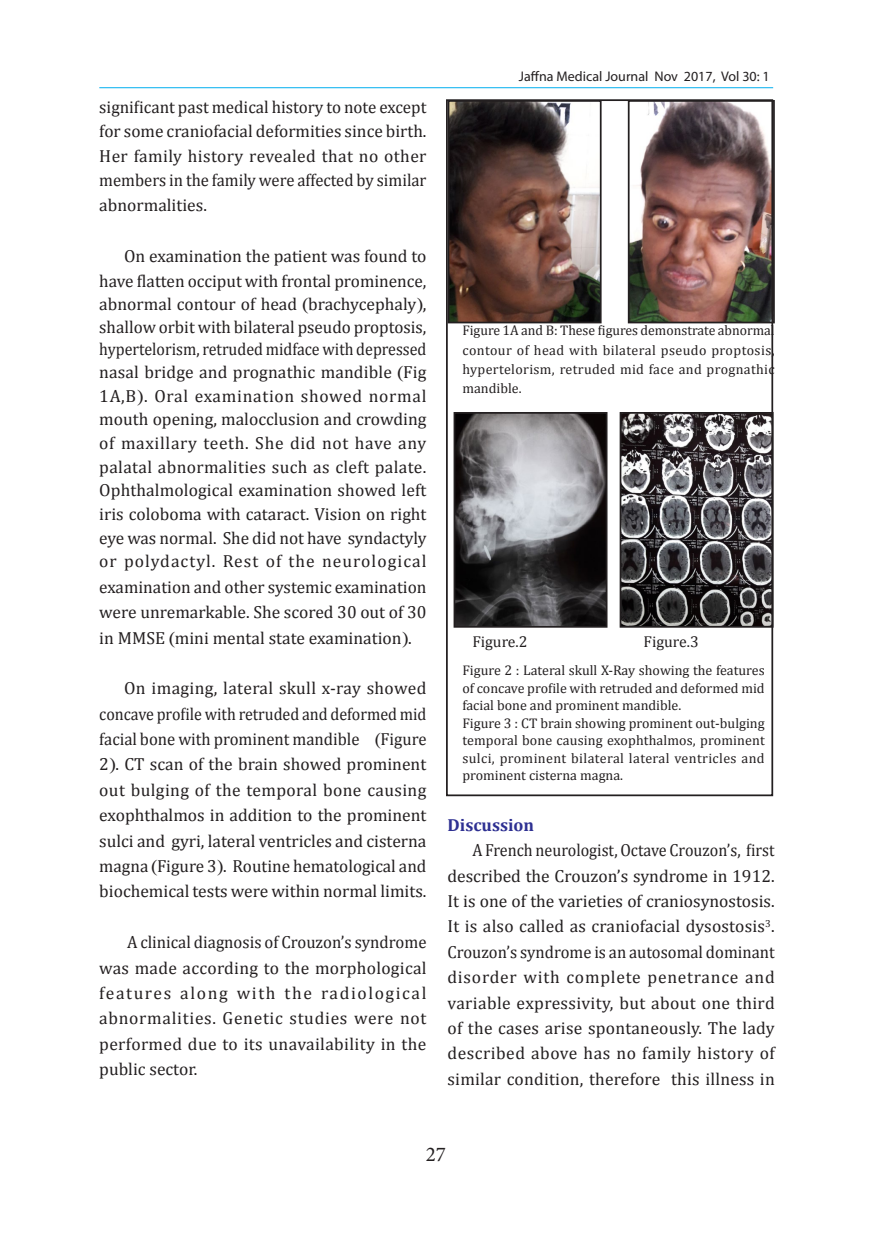
<style>
.page{position:relative;width:874px;height:1241px;background:#fff}
.page>*{position:absolute;margin:0;border:0;box-sizing:border-box;transform-origin:0 0}
.t1{font:21px "Minion Pro";color:#231f20}
.t2{font:17.5px/25.4px "Cambria";color:#231f20;text-align:justify}
.t3{font:17.5px/25.4px "Cambria";color:#231f20;text-align:justify;scale:.92 1}
.t4{font:17.5px/25.4px "Cambria";color:#231f20;text-align:justify;scale:.96 1}
.t5{font:700 17.5px "Cambria";color:#2e3092}
.t6{font:15.75px "Cambria";color:#231f20}
.t7{font:14px/17.5px "Cambria";color:#231f20;text-align:justify}
.t8{font:14px "Myriad Pro";color:#231f20}
.s1{font-family:"Time"}
</style>
<div class="page">
<hr style="left:99px;top:87px;width:673px;height:1px;background:#00aeef">
<img style="left:630px;top:103px;width:139px;height:217px">
<div style="left:627px;top:100px;width:147px;height:223px;border:2px solid #231f20"></div>
<img style="left:450px;top:103px;width:148px;height:217px">
<div style="left:447px;top:100px;width:154px;height:223px;border:2px solid #231f20"></div>
<img style="left:456px;top:415px;width:148px;height:209px">
<div style="left:453px;top:412px;width:154px;height:215px;border:2px solid #231f20"></div>
<img style="left:622px;top:415px;width:147px;height:209px">
<div style="left:619px;top:412px;width:154px;height:215px;border:2px solid #231f20"></div>
<div style="left:446px;top:99px;width:326px;height:697px;border:2px solid #231f20"></div>
<p class="t2" style="left:99px;top:95px;width:328px;line-height:24.5px">significant past medical history to note except for some craniofacial deformities since birth.<br>Her family history revealed that no other members in the family were affected by similar abnormalities.</p>
<p class="t2" style="left:99px;top:243px;width:328px;text-align:right">On examination the patient was found to have flatten occiput with frontal prominence,</p>
<p class="t2" style="left:99px;top:292px;width:328px;line-height:23.4px">abnormal contour of head <span class="s1">(</span>brachycephaly<span class="s1">)</span>, shallow orbit with bilateral pseudo proptosis, hypertelorism, retruded midface with depressed nasal bridge and prognathic mandible <span class="s1">(</span>Fig 1A,B<span class="s1">)</span>. Oral examination showed normal mouth opening, malocclusion and crowding of maxillary teeth. She did not have any palatal abnormalities such as cleft palate.<br>Ophthalmological examination showed left iris coloboma with cataract. Vision on right eye was normal. She did not have syndactyly or polydactyl. Rest of the neurological</p>
<p class="t2" style="left:99px;top:574px;width:328px">examination and other systemic examination were unremarkable. She scored 30 out of 30 in MMSE <span class="s1">(</span>mini mental state examination<span class="s1">)</span>.</p>
<p class="t2" style="left:99px;top:675px;width:328px;text-indent:25px">On imaging, lateral skull x-ray showed concave profile with retruded and deformed mid facial bone with prominent mandible <span class="s1">(</span>Figure 2<span class="s1">)</span>. CT scan of the brain showed prominent out bulging of the temporal bone causing exophthalmos in addition to the prominent sulci and gyri, lateral ventricles and cisterna magna <span class="s1">(</span>Figure 3<span class="s1">)</span>. Routine hematological and biochemical tests were within normal limits.</p>
<p class="t4" style="left:99px;top:929px;width:342px;text-indent:28px">A clinical diagnosis of Crouzon’s syndrome was made according to the morphological features along with the radiological abnormalities. Genetic studies were not performed due to its unavailability in the public sector.</p>
<p class="t8" style="left:518px;top:68px;width:252px">Jaffna Medical Journal Nov 2017, Vol 30: 1</p>
<p class="t7" style="left:462px;top:321px;width:313px;line-height:19.2px">Figure 1A and B: These figures demonstrate abnormal contour of head with bilateral pseudo proptosis, hypertelorism, retruded mid face and prognathic mandible.</p>
<p class="t6" style="left:472px;top:632px;width:57px">Figure.2</p>
<p class="t6" style="left:643px;top:632px;width:57px">Figure.3</p>
<p class="t7" style="left:462px;top:661px;width:304px">Figure 2 : Lateral skull X-Ray showing the features of concave profile with retruded and deformed mid facial bone and prominent mandible.</p>
<p class="t7" style="left:462px;top:714px;width:304px">Figure 3 : CT brain showing prominent out-bulging temporal bone causing exophthalmos, prominent sulci, prominent bilateral lateral ventricles and prominent cisterna magna.</p>
<p class="t5" style="left:447px;top:812px;width:88px">Discussion</p>
<p class="t3" style="left:447px;top:837px;width:357px;text-indent:25px">A French neurologist, Octave Crouzon’s, first described the Crouzon’s syndrome in 1912.<br>It is one of the varieties of craniosynostosis.<br>It is also called as craniofacial dysostosis<sup>3</sup>.<br>Crouzon’s syndrome is an autosomal dominant disorder with complete penetrance and variable expressivity, but about one third of the cases arise spontaneously. The lady described above has no family history of similar condition, therefore this illness in</p>
<p class="t1" style="left:425px;top:1139px;width:22px">27</p>
</div>
